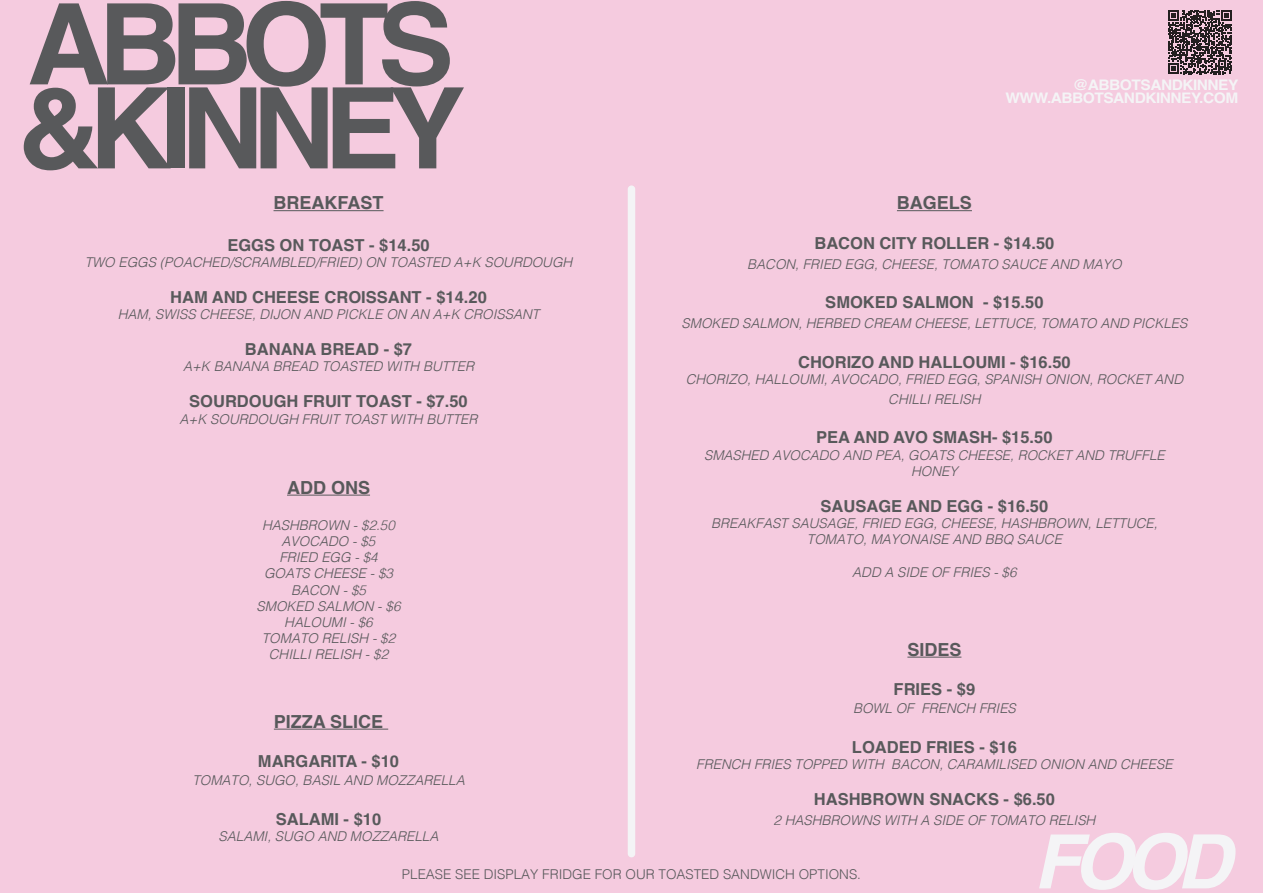
<style>
.page{position:relative;width:1263px;height:893px;background:#f5cbdf}
.page>*{position:absolute;margin:0;border:0;box-sizing:border-box;transform-origin:0 0}
.t1{font:700 112.5px/84px "Helvetica";letter-spacing:-.1em;color:#58595b}
.t2{font:italic 700 75px "Helvetica";color:#f4f4f6}
.t3{font:700 18px "Helvetica";color:#58595b}
.t4{font:700 16.5px "Helvetica";color:#58595b}
.t5{font:700 14.55px/13.5px "Helvetica";letter-spacing:-.03em;color:#f4f4f6;text-align:right;scale:1.06 1}
.t6{font:italic 300 13.5px/16.2px "Helvetica";color:#58595b;text-align:center}
.t7{font:300 13.5px "Helvetica";color:#58595b}
</style>
<div class="page">
<hr style="left:273px;top:210px;width:111px;height:1px;background:#58595b">
<hr style="left:287px;top:495px;width:83px;height:1px;background:#58595b">
<hr style="left:274px;top:729px;width:114px;height:1px;background:#58595b">
<hr style="left:897px;top:210px;width:75px;height:1px;background:#58595b">
<hr style="left:907px;top:657px;width:54px;height:1px;background:#58595b">
<div style="left:628px;top:186px;width:6px;height:671px;background:#f4f4f6;border-radius:3px"></div>
<div style="left:628px;top:185px;width:7px;height:672px;border:2px solid #f4f4f6;border-radius:3px"></div>
<svg style="left:1168px;top:10px;width:64px;height:64px"></svg>
<p class="t1" style="left:18px;top:15px;width:449px">ABBOTS &amp;KINNEY</p>
<p class="t5" style="left:1005px;top:79px;width:221px">@ABBOTSANDKINNEY<br>WWW.ABBOTSANDKINNEY.COM</p>
<p class="t3" style="left:273px;top:192px;width:112px">BREAKFAST</p>
<p class="t4" style="left:227px;top:235px;width:204px">EGGS ON TOAST - $14.50</p>
<p class="t6" style="left:85px;top:253px;width:489px">TWO EGGS (POACHED/SCRAMBLED/FRIED) ON TOASTED A+K SOURDOUGH</p>
<p class="t4" style="left:170px;top:287px;width:318px">HAM AND CHEESE CROISSANT - $14.20</p>
<p class="t6" style="left:118px;top:305px;width:423px">HAM, SWISS CHEESE, DIJON AND PICKLE ON AN A+K CROISSANT</p>
<p class="t4" style="left:245px;top:339px;width:169px">BANANA BREAD - $7</p>
<p class="t6" style="left:183px;top:358px;width:292px">A+K BANANA BREAD TOASTED WITH BUTTER</p>
<p class="t4" style="left:189px;top:391px;width:280px">SOURDOUGH FRUIT TOAST - $7.50</p>
<p class="t6" style="left:180px;top:410px;width:299px">A+K SOURDOUGH FRUIT TOAST WITH BUTTER</p>
<p class="t3" style="left:897px;top:192px;width:77px">BAGELS</p>
<p class="t4" style="left:814px;top:233px;width:241px">BACON CITY ROLLER - $14.50</p>
<p class="t6" style="left:747px;top:255px;width:376px">BACON, FRIED EGG, CHEESE, TOMATO SAUCE AND MAYO</p>
<p class="t4" style="left:825px;top:292px;width:220px">SMOKED SALMON - $15.50</p>
<p class="t6" style="left:681px;top:314px;width:507px">SMOKED SALMON, HERBED CREAM CHEESE, LETTUCE, TOMATO AND PICKLES</p>
<p class="t4" style="left:798px;top:352px;width:274px">CHORIZO AND HALLOUMI - $16.50</p>
<p class="t6" style="left:686px;top:368px;width:499px;line-height:19.8px">CHORIZO, HALLOUMI, AVOCADO, FRIED EGG, SPANISH ONION, ROCKET AND<br>CHILLI RELISH</p>
<p class="t4" style="left:816px;top:427px;width:238px">PEA AND AVO SMASH- $15.50</p>
<p class="t6" style="left:704px;top:446px;width:462px">SMASHED AVOCADO AND PEA, GOATS CHEESE, ROCKET AND TRUFFLE<br>HONEY</p>
<p class="t4" style="left:820px;top:496px;width:229px">SAUSAGE AND EGG - $16.50</p>
<p class="t6" style="left:711px;top:514px;width:448px">BREAKFAST SAUSAGE, FRIED EGG, CHEESE, HASHBROWN, LETTUCE,<br>TOMATO, MAYONAISE AND BBQ SAUCE</p>
<p class="t6" style="left:852px;top:563px;width:166px">ADD A SIDE OF FRIES - $6</p>
<p class="t3" style="left:287px;top:476px;width:84px">ADD ONS</p>
<p class="t6" style="left:257px;top:516px;width:146px">HASHBROWN - $2.50<br>AVOCADO - $5<br>FRIED EGG - $4<br>GOATS CHEESE - $3<br>BACON - $5<br>SMOKED SALMON - $6<br>HALOUMI - $6<br>TOMATO RELISH - $2<br>CHILLI RELISH - $2</p>
<p class="t3" style="left:907px;top:638px;width:56px">SIDES</p>
<p class="t4" style="left:894px;top:679px;width:83px">FRIES - $9</p>
<p class="t6" style="left:853px;top:700px;width:164px">BOWL OF FRENCH FRIES</p>
<p class="t4" style="left:852px;top:737px;width:167px">LOADED FRIES - $16</p>
<p class="t6" style="left:696px;top:755px;width:478px">FRENCH FRIES TOPPED WITH BACON, CARAMILISED ONION AND CHEESE</p>
<p class="t4" style="left:814px;top:789px;width:243px">HASHBROWN SNACKS - $6.50</p>
<p class="t6" style="left:773px;top:811px;width:323px">2 HASHBROWNS WITH A SIDE OF TOMATO RELISH</p>
<p class="t3" style="left:274px;top:710px;width:111px">PIZZA SLICE</p>
<p class="t4" style="left:258px;top:751px;width:143px">MARGARITA - $10</p>
<p class="t6" style="left:192px;top:772px;width:274px">TOMATO, SUGO, BASIL AND MOZZARELLA</p>
<p class="t4" style="left:276px;top:809px;width:107px">SALAMI - $10</p>
<p class="t6" style="left:219px;top:827px;width:221px">SALAMI, SUGO AND MOZZARELLA</p>
<p class="t2" style="left:1033px;top:816px;width:200px">FOOD</p>
<p class="t7" style="left:402px;top:863px;width:461px">PLEASE SEE DISPLAY FRIDGE FOR OUR TOASTED SANDWICH OPTIONS.</p>
</div>
